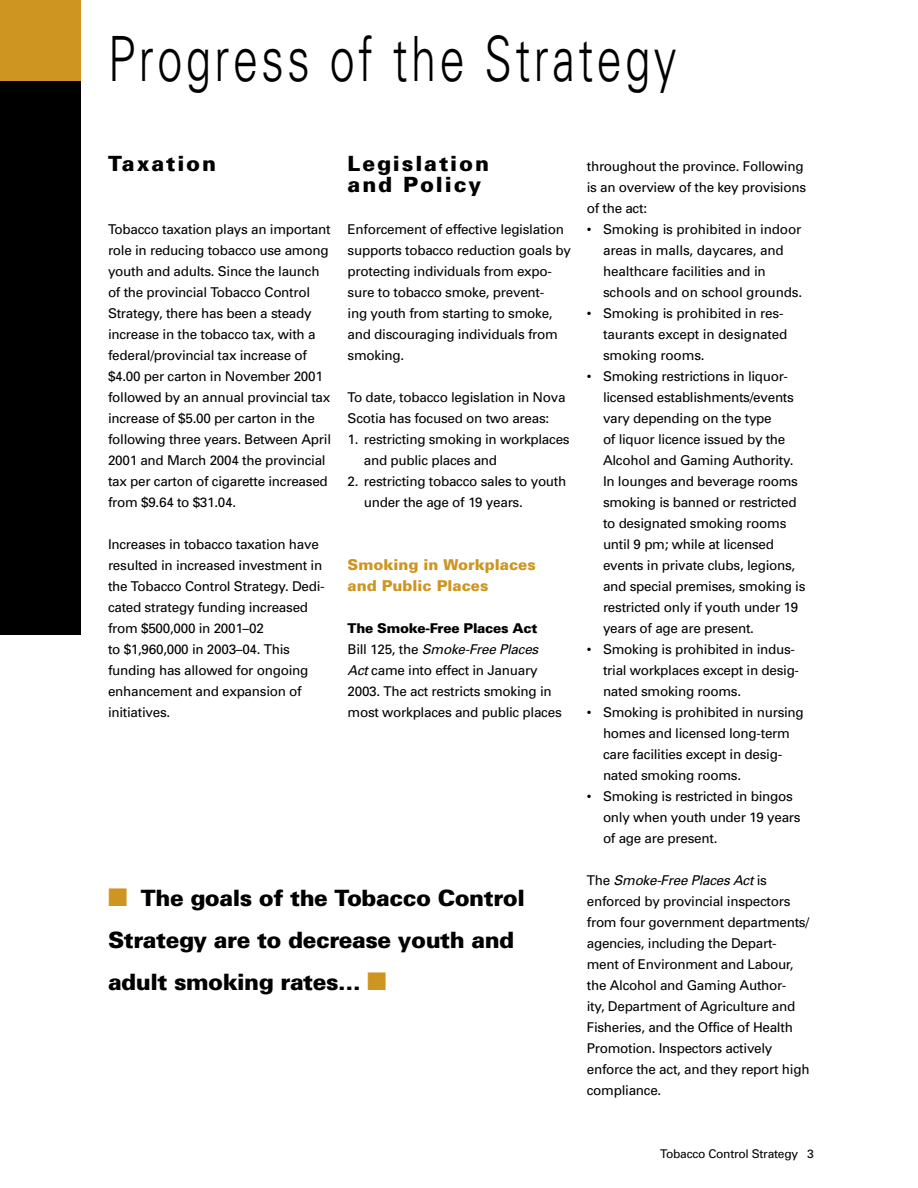
<style>
.page{position:relative;width:918px;height:1188px;background:#fff}
.page>*{position:absolute;margin:0;border:0;box-sizing:border-box;transform-origin:0 0}
.t1{font:300 62.4px "Univers";letter-spacing:.08em;color:#000;scale:.72 1}
.t2{font:900 22.5px/42px "Univers";letter-spacing:-.02em;color:#000}
.t3{font:900 21px/21px "Univers";letter-spacing:.09em;color:#000}
.t4{font:900 15px/21px "Univers";color:#ce9620}
.t5{font:13.5px/21px "Univers";letter-spacing:-.02em;color:#000}
.t6{font:12px "Univers";letter-spacing:-.02em;color:#000}
.s1{font-weight:900}
.s2{font-style:italic}
.s3{color:#ce9620}
</style>
<div class="page">
<div style="left:0;top:0;width:81px;height:81px;background:#ce9620"></div>
<div style="left:0;top:81px;width:81px;height:553px;background:#000"></div>
<h1 class="t1" style="left:108px;top:22px;width:791px">Progress of the Strategy</h1>
<h3 class="t3" style="left:108px;top:152px;width:110px">Taxation</h3>
<p class="t5" style="left:108px;top:218px;width:225px">Tobacco taxation plays an important role in reducing tobacco use among youth and adults. Since the launch of the provincial Tobacco Control Strategy, there has been a steady increase in the tobacco tax, with a federal/provincial tax increase of $4.00 per carton in November 2001 followed by an annual provincial tax increase of $5.00 per carton in the following three years. Between April 2001 and March 2004 the provincial tax per carton of cigarette increased from $9.64 to $31.04.</p>
<p class="t5" style="left:108px;top:533px;width:218px">Increases in tobacco taxation have resulted in increased investment in the Tobacco Control Strategy. Dedi&shy;cated strategy funding increased from $500,000 in 2001–02<br>to $1,960,000 in 2003–04. This funding has allowed for ongoing enhancement and expansion of initiatives.</p>
<h3 class="t3" style="left:348px;top:152px;width:143px">Legislation and Policy</h3>
<p class="t5" style="left:348px;top:218px;width:225px">Enforcement of effective legislation supports tobacco reduction goals by protecting individuals from expo&shy;sure to tobacco smoke, prevent-<br>ing youth from starting to smoke, and discouraging individuals from smoking.</p>
<p class="t5" style="left:348px;top:386px;width:219px">To date, tobacco legislation in Nova<br>Scotia has focused on two areas:</p>
<p class="t5" style="left:364px;top:428px;width:207px;text-indent:-16px">1. restricting smoking in workplaces and public places and</p>
<p class="t5" style="left:364px;top:470px;width:204px;text-indent:-16px">2. restricting tobacco sales to youth under the age of 19 years.</p>
<p class="t4" style="left:348px;top:554px;width:190px">Smoking in Workplaces and Public Places</p>
<p class="t5" style="left:348px;top:617px;width:216px"><span class="s1">The Smoke-Free Places Act<br></span>Bill 125, the <span class="s2">Smoke-Free Places<br>Act</span> came into effect in January<br>2003. The act restricts smoking in most workplaces and public places</p>
<h2 class="t2" style="left:108px;top:876px;width:418px"><span class="s3">■</span> The goals of the Tobacco Control<br>Strategy are to decrease youth and adult smoking rates… <span class="s3">■</span></h2>
<p class="t5" style="left:587px;top:155px;width:221px">throughout the province. Following is an overview of the key provisions of the act:</p>
<p class="t5" style="left:603px;top:218px;width:201px;text-indent:-16px">• Smoking is prohibited in indoor areas in malls, daycares, and healthcare facilities and in schools and on school grounds.</p>
<p class="t5" style="left:603px;top:302px;width:186px;text-indent:-16px">• Smoking is prohibited in res&shy;taurants except in designated smoking rooms.</p>
<p class="t5" style="left:603px;top:365px;width:204px;text-indent:-16px">• Smoking restrictions in liquor&shy;licensed establishments/events vary depending on the type<br>of liquor licence issued by the<br>Alcohol and Gaming Authority.<br>In lounges and beverage rooms smoking is banned or restricted to designated smoking rooms until 9 pm; while at licensed events in private clubs, legions, and special premises, smoking is restricted only if youth under 19 years of age are present.</p>
<p class="t5" style="left:603px;top:638px;width:198px;text-indent:-16px">• Smoking is prohibited in indus&shy;trial workplaces except in desig&shy;nated smoking rooms.</p>
<p class="t5" style="left:603px;top:701px;width:202px;text-indent:-16px">• Smoking is prohibited in nursing homes and licensed long-term care facilities except in desig&shy;nated smoking rooms.</p>
<p class="t5" style="left:603px;top:785px;width:199px;text-indent:-16px">• Smoking is restricted in bingos only when youth under 19 years of age are present.</p>
<p class="t5" style="left:587px;top:869px;width:224px">The <span class="s2">Smoke-Free Places Act</span> is enforced by provincial inspectors from four government departments/ agencies, including the Depart&shy;ment of Environment and Labour, the Alcohol and Gaming Author-<br>ity, Department of Agriculture and<br>Fisheries, and the Office of Health<br>Promotion. Inspectors actively enforce the act, and they report high compliance.</p>
<p class="t6" style="left:660px;top:1146px;width:155px">Tobacco Control Strategy 3</p>
</div>
